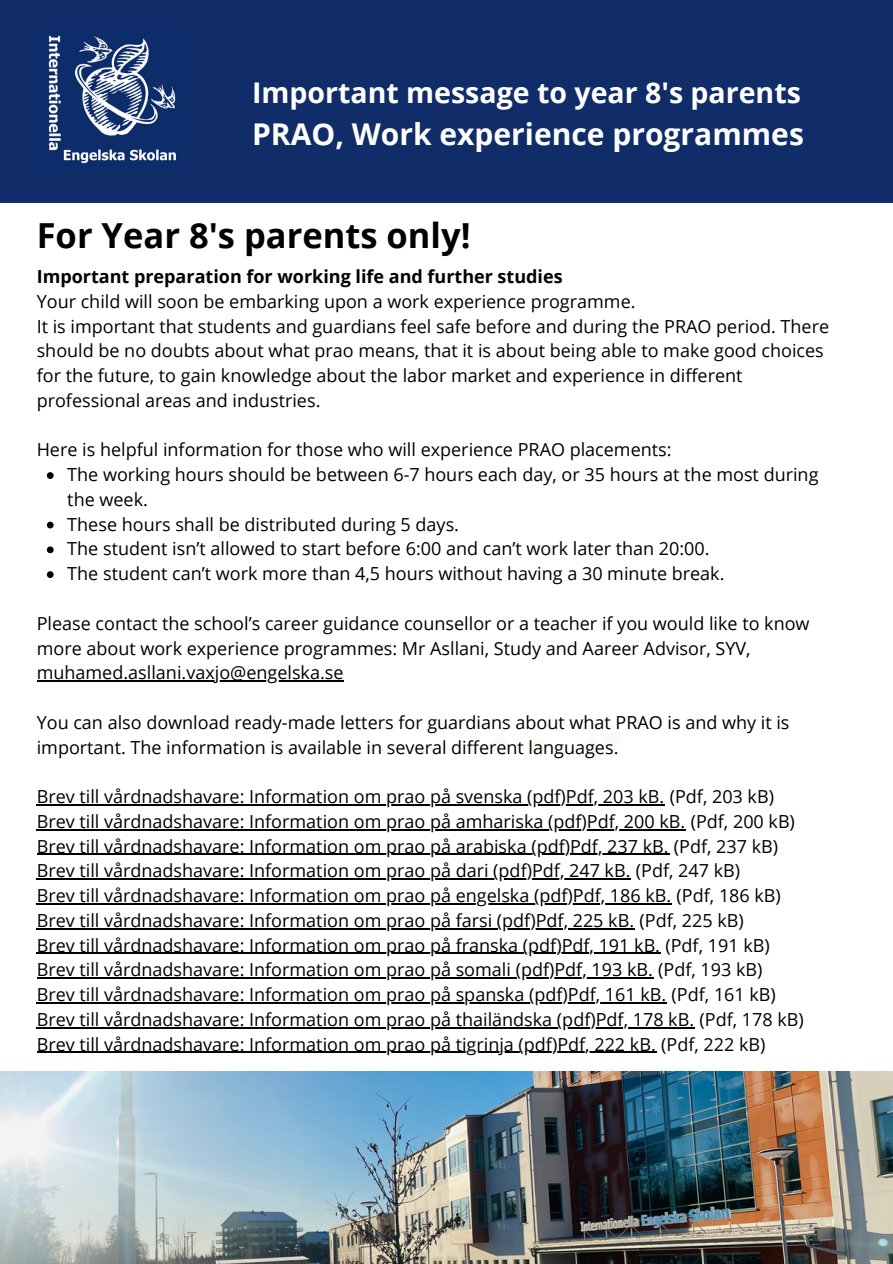
<style>
.page{position:relative;width:893px;height:1264px;background:#fff}
.page>*{position:absolute;margin:0;border:0;box-sizing:border-box;transform-origin:0 0}
.t1{font:700 34.5px "Open Sans";color:#000}
.t2{font:700 30px "Open Sans";color:#fff}
.t3{font:700 28.5px "Open Sans";color:#fff}
.t4{font:18px/24.8px "Open Sans";color:#000}
.t5{font:700 18px "Open Sans";color:#000}
</style>
<div class="page">
<div style="left:0;top:0;width:892px;height:203px;background:#102d69"></div>
<img style="left:48px;top:35px;width:128px;height:129px">
<svg style="left:47px;top:472px;width:7px;height:7px"></svg>
<svg style="left:47px;top:521px;width:7px;height:7px"></svg>
<svg style="left:47px;top:546px;width:7px;height:7px"></svg>
<svg style="left:47px;top:571px;width:7px;height:7px"></svg>
<hr style="left:37px;top:680px;width:86px;height:1px;background:#000">
<hr style="left:123px;top:680px;width:221px;height:1px;background:#000">
<hr style="left:37px;top:804px;width:628px;height:1px;background:#000">
<hr style="left:37px;top:829px;width:649px;height:1px;background:#000">
<hr style="left:37px;top:853px;width:632px;height:1px;background:#000">
<hr style="left:37px;top:878px;width:594px;height:1px;background:#000">
<hr style="left:37px;top:903px;width:635px;height:1px;background:#000">
<hr style="left:37px;top:928px;width:597px;height:1px;background:#000">
<hr style="left:37px;top:952px;width:623px;height:1px;background:#000">
<hr style="left:37px;top:977px;width:616px;height:1px;background:#000">
<hr style="left:37px;top:1002px;width:630px;height:1px;background:#000">
<hr style="left:37px;top:1027px;width:658px;height:1px;background:#000">
<hr style="left:37px;top:1051px;width:619px;height:1px;background:#000">
<img style="left:1px;top:1071px;width:891px;height:192px">
<p class="t3" style="left:252px;top:73px;width:550px">Important message to year 8's parents</p>
<p class="t2" style="left:252px;top:113px;width:553px">PRAO, Work experience programmes</p>
<p class="t1" style="left:37px;top:211px;width:435px">For Year 8's parents only!</p>
<p class="t5" style="left:37px;top:264px;width:527px">Important preparation for working life and further studies</p>
<p class="t4" style="left:37px;top:288px;width:600px">Your child will soon be embarking upon a work experience programme.</p>
<p class="t4" style="left:37px;top:313px;width:793px">It is important that students and guardians feel safe before and during the PRAO period. There should be no doubts about what prao means, that it is about being able to make good choices for the future, to gain knowledge about the labor market and experience in different professional areas and industries.</p>
<p class="t4" style="left:37px;top:437px;width:636px">Here is helpful information for those who will experience PRAO placements:</p>
<p class="t4" style="left:67px;top:462px;width:752px">The working hours should be between 6-7 hours each day, or 35 hours at the most during the week.</p>
<p class="t4" style="left:67px;top:511px;width:393px">These hours shall be distributed during 5 days.</p>
<p class="t4" style="left:67px;top:536px;width:643px">The student isn’t allowed to start before 6:00 and can’t work later than 20:00.</p>
<p class="t4" style="left:67px;top:561px;width:658px">The student can’t work more than 4,5 hours without having a 30 minute break.</p>
<p class="t4" style="left:37px;top:610px;width:774px">Please contact the school’s career guidance counsellor or a teacher if you would like to know more about work experience programmes: Mr Asllani, Study and Aareer Advisor, SYV, muhamed.asllani.vaxjo@engelska.se</p>
<p class="t4" style="left:37px;top:709px;width:754px">You can also download ready-made letters for guardians about what PRAO is and why it is important. The information is available in several different languages.</p>
<p class="t4" style="left:37px;top:783px;width:738px">Brev till vårdnadshavare: Information om prao på svenska (pdf)Pdf, 203 kB. (Pdf, 203 kB)</p>
<p class="t4" style="left:37px;top:808px;width:759px">Brev till vårdnadshavare: Information om prao på amhariska (pdf)Pdf, 200 kB. (Pdf, 200 kB)</p>
<p class="t4" style="left:37px;top:833px;width:743px">Brev till vårdnadshavare: Information om prao på arabiska (pdf)Pdf, 237 kB. (Pdf, 237 kB)</p>
<p class="t4" style="left:37px;top:858px;width:704px">Brev till vårdnadshavare: Information om prao på dari (pdf)Pdf, 247 kB. (Pdf, 247 kB)</p>
<p class="t4" style="left:37px;top:882px;width:745px">Brev till vårdnadshavare: Information om prao på engelska (pdf)Pdf, 186 kB. (Pdf, 186 kB)</p>
<p class="t4" style="left:37px;top:907px;width:708px">Brev till vårdnadshavare: Information om prao på farsi (pdf)Pdf, 225 kB. (Pdf, 225 kB)</p>
<p class="t4" style="left:37px;top:932px;width:734px">Brev till vårdnadshavare: Information om prao på franska (pdf)Pdf, 191 kB. (Pdf, 191 kB)</p>
<p class="t4" style="left:37px;top:957px;width:727px">Brev till vårdnadshavare: Information om prao på somali (pdf)Pdf, 193 kB. (Pdf, 193 kB)</p>
<p class="t4" style="left:37px;top:981px;width:740px">Brev till vårdnadshavare: Information om prao på spanska (pdf)Pdf, 161 kB. (Pdf, 161 kB)</p>
<p class="t4" style="left:37px;top:1006px;width:768px">Brev till vårdnadshavare: Information om prao på thailändska (pdf)Pdf, 178 kB. (Pdf, 178 kB)</p>
<p class="t4" style="left:37px;top:1031px;width:730px">Brev till vårdnadshavare: Information om prao på tigrinja (pdf)Pdf, 222 kB. (Pdf, 222 kB)</p>
</div>
